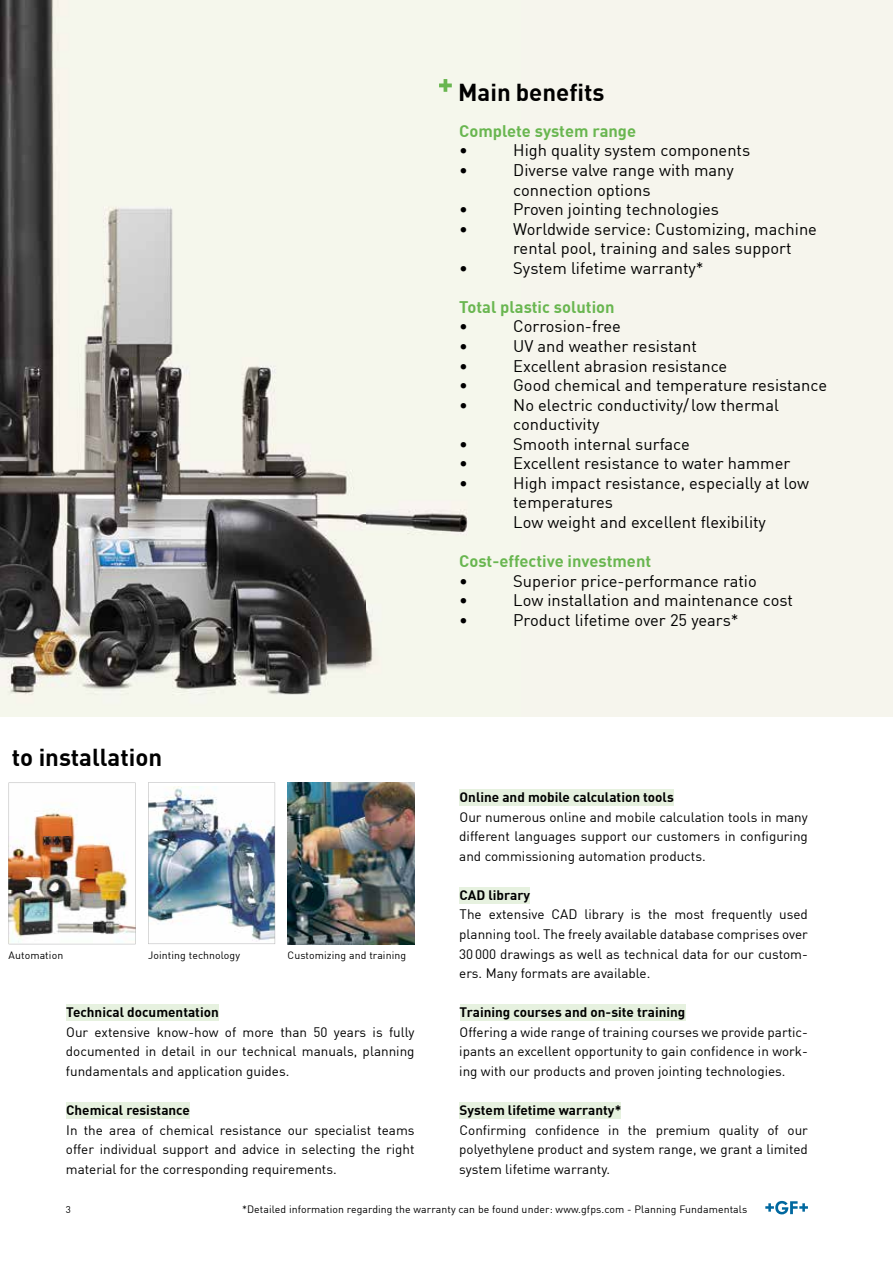
<style>
.page{position:relative;width:893px;height:1263px;background:#fff}
.page>*{position:absolute;margin:0;border:0;box-sizing:border-box;transform-origin:0 0}
.t1{font:700 24px "DIN";color:#000}
.t2{font:16.5px/19.5px "DIN";color:#000}
.t3{font:700 16.5px "DIN";color:#69b650}
.t4{font:13.5px/19.5px "DIN";color:#000;text-align:justify}
.t5{font:700 13.5px "DIN";color:#000}
.t6{font:10.5px "DIN";letter-spacing:.01em;color:#000}
.t7{font:9.75px "DIN";color:#000}
</style>
<div class="page">
<img style="left:148px;top:782px;width:127px;height:162px">
<img style="left:288px;top:782px;width:127px;height:162px">
<img style="left:9px;top:783px;width:127px;height:161px">
<div style="left:0;top:0;width:893px;height:716px;background:#f6f5ed"></div>
<img style="left:0;top:0;width:468px;height:695px">
<svg style="left:765px;top:1201px;width:43px;height:13px"></svg>
<svg style="left:439px;top:79px;width:13px;height:13px"></svg>
<div style="left:66px;top:1004px;width:153px;height:16px;background:#e6f1df"></div>
<div style="left:66px;top:1102px;width:124px;height:16px;background:#e6f1df"></div>
<div style="left:460px;top:789px;width:214px;height:16px;background:#e6f1df"></div>
<div style="left:460px;top:887px;width:70px;height:16px;background:#e6f1df"></div>
<div style="left:460px;top:1004px;width:225px;height:16px;background:#e6f1df"></div>
<div style="left:460px;top:1102px;width:161px;height:16px;background:#e6f1df"></div>
<h1 class="t1" style="left:458px;top:76px;width:148px">Main benefits</h1>
<p class="t3" style="left:459px;top:120px;width:178px">Complete system range</p>
<p class="t2" style="left:459px;top:140px;width:10px">•</p>
<p class="t2" style="left:513px;top:140px;width:239px">High quality system components</p>
<p class="t2" style="left:459px;top:160px;width:10px">•</p>
<p class="t2" style="left:513px;top:160px;width:222px">Diverse valve range with many connection options</p>
<p class="t2" style="left:459px;top:199px;width:10px">•</p>
<p class="t2" style="left:513px;top:199px;width:207px">Proven jointing technologies</p>
<p class="t2" style="left:459px;top:219px;width:10px">•</p>
<p class="t2" style="left:513px;top:219px;width:305px">Worldwide service: Customizing, machine rental pool, training and sales support</p>
<p class="t2" style="left:459px;top:258px;width:10px">•</p>
<p class="t2" style="left:513px;top:258px;width:192px">System lifetime warranty*</p>
<p class="t3" style="left:459px;top:296px;width:157px">Total plastic solution</p>
<p class="t2" style="left:459px;top:316px;width:10px">•</p>
<p class="t2" style="left:513px;top:316px;width:109px">Corrosion-free</p>
<p class="t2" style="left:459px;top:336px;width:10px">•</p>
<p class="t2" style="left:513px;top:336px;width:185px">UV and weather resistant</p>
<p class="t2" style="left:459px;top:356px;width:10px">•</p>
<p class="t2" style="left:513px;top:356px;width:216px">Excellent abrasion resistance</p>
<p class="t2" style="left:459px;top:375px;width:10px">•</p>
<p class="t2" style="left:513px;top:375px;width:315px">Good chemical and temperature resistance</p>
<p class="t2" style="left:459px;top:395px;width:10px">•</p>
<p class="t2" style="left:513px;top:395px;width:267px">No electric conductivity/ low thermal conductivity</p>
<p class="t2" style="left:459px;top:434px;width:10px">•</p>
<p class="t2" style="left:513px;top:434px;width:178px">Smooth internal surface</p>
<p class="t2" style="left:459px;top:453px;width:10px">•</p>
<p class="t2" style="left:513px;top:453px;width:279px">Excellent resistance to water hammer</p>
<p class="t2" style="left:459px;top:473px;width:10px">•</p>
<p class="t2" style="left:513px;top:473px;width:297px">High impact resistance, especially at low temperatures</p>
<p class="t2" style="left:459px;top:512px;width:10px">•</p>
<p class="t2" style="left:513px;top:512px;width:254px">Low weight and excellent flexibility</p>
<p class="t3" style="left:459px;top:550px;width:194px">Cost-effective investment</p>
<p class="t2" style="left:459px;top:571px;width:10px">•</p>
<p class="t2" style="left:513px;top:571px;width:245px">Superior price-performance ratio</p>
<p class="t2" style="left:459px;top:590px;width:10px">•</p>
<p class="t2" style="left:513px;top:590px;width:281px">Low installation and maintenance cost</p>
<p class="t2" style="left:459px;top:610px;width:10px">•</p>
<p class="t2" style="left:513px;top:610px;width:227px">Product lifetime over 25 years*</p>
<h1 class="t1" style="left:12px;top:741px;width:152px">to installation</h1>
<p class="t6" style="left:9px;top:948px;width:56px">Automation</p>
<p class="t6" style="left:148px;top:948px;width:93px">Jointing technology</p>
<p class="t6" style="left:288px;top:948px;width:120px">Customizing and training</p>
<p class="t5" style="left:66px;top:1003px;width:154px">Technical documentation</p>
<p class="t4" style="left:66px;top:1022px;width:350px">Our extensive know-how of more than 50 years is fully documented in detail in our technical manuals, planning fundamentals and application guides.</p>
<p class="t5" style="left:66px;top:1101px;width:125px">Chemical resistance</p>
<p class="t4" style="left:66px;top:1120px;width:350px">In the area of chemical resistance our specialist teams offer individual support and advice in selecting the right material for the corresponding requirements.</p>
<p class="t5" style="left:460px;top:788px;width:216px">Online and mobile calculation tools</p>
<p class="t4" style="left:459px;top:807px;width:350px">Our numerous online and mobile calculation tools in many different languages support our customers in configuring and commissioning automation products.</p>
<p class="t5" style="left:460px;top:886px;width:72px">CAD library</p>
<p class="t4" style="left:459px;top:904px;width:350px">The extensive CAD library is the most frequently used planning tool. The freely available database comprises over 30 000 drawings as well as technical data for our custom&shy;ers. Many formats are available.</p>
<p class="t5" style="left:460px;top:1003px;width:227px">Training courses and on-site training</p>
<p class="t4" style="left:459px;top:1022px;width:350px">Offering a wide range of training courses we provide partic&shy;ipants an excellent opportunity to gain confidence in work&shy;ing with our products and proven jointing technologies.</p>
<p class="t5" style="left:460px;top:1101px;width:163px">System lifetime warranty*</p>
<p class="t4" style="left:459px;top:1120px;width:350px">Confirming confidence in the premium quality of our polyethylene product and system range, we grant a limited system lifetime warranty.</p>
<p class="t7" style="left:66px;top:1203px;width:7px">3</p>
<p class="t6" style="left:242px;top:1202px;width:507px">*Detailed information regarding the warranty can be found under: www.gfps.com - Planning Fundamentals</p>
</div>
